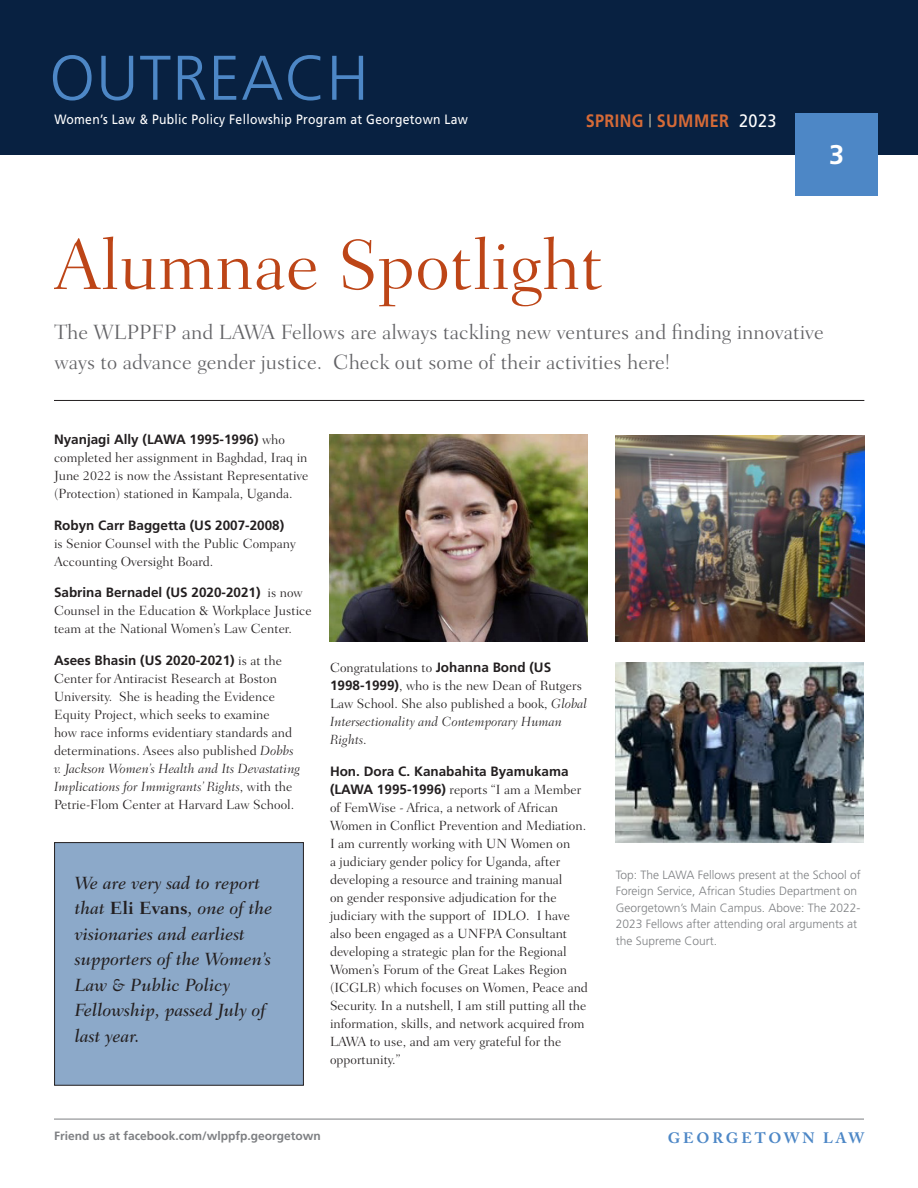
<style>
.page{position:relative;width:918px;height:1188px;background:#fff}
.page>*{position:absolute;margin:0;border:0;box-sizing:border-box;transform-origin:0 0}
.large_title_30{font:300 72px "Fairfield LT Std";color:#bd4517}
.t1{font:300 63px "Frutiger LT Std";letter-spacing:.02em;color:#4d87c6}
.t2{font:700 27px "Frutiger LT Std";color:#fff}
.body_text{font:300 21px/30px "Fairfield LT Std";color:#636366}
.body_text-2{font:italic 500 18px/25.5px "Fairfield LT Std";color:#231f20}
.t3{font:700 18px "Frutiger LT Std";letter-spacing:.025em;color:#d56a37;scale:.9 1}
.t4{font:700 15px "Adobe Caslon Pro";letter-spacing:.19em;color:#4d87c6}
.body_text-3{font:300 13.5px/18px "Fairfield LT Std";color:#231f20}
.t5{font:13.5px "Frutiger LT Std";letter-spacing:.025em;color:#fff;scale:.9 1}
.t6{font:300 12px/16.5px "Frutiger LT Std";color:#7e8083}
.t7{font:700 12px "Frutiger LT Std";color:#7e8083}
.s1{font-weight:400;color:#fff}
.s2{font-family:"Frutiger LT Std";font-weight:700}
.s3{font-style:italic}
.s4{font-weight:700;font-style:normal}
</style>
<div class="page">
<div style="left:0;top:0;width:918px;height:155px;background:#082141"></div>
<div style="left:796px;top:113px;width:82px;height:82px;background:#4d87c6"></div>
<hr style="left:54px;top:1119px;width:810px;height:1px;background:#7e8083">
<div style="left:54px;top:842px;width:250px;height:243px;background:#8ca9c9;border:1px solid #231f20"></div>
<hr style="left:54px;top:400px;width:810px;height:1px;background:#231f20">
<img style="left:330px;top:434px;width:258px;height:208px">
<img style="left:616px;top:436px;width:248px;height:206px">
<img style="left:616px;top:663px;width:248px;height:179px">
<h2 class="t1" style="left:50px;top:42px;width:321px">OUTREACH</h2>
<p class="t5" style="left:54px;top:111px;width:461px">Women’s Law &amp; Public Policy Fellowship Program at Georgetown Law</p>
<h3 class="t3" style="left:586px;top:110px;width:213px">SPRING <sup>|</sup> SUMMER <span class="s1">2023</span></h3>
<p class="large_title_30" style="left:54px;top:224px;width:551px">Alumnae Spotlight</p>
<h3 class="t2" style="left:829px;top:138px;width:17px">3</h3>
<p class="body_text" style="left:54px;top:317px;width:771px">The WLPPFP and LAWA Fellows are always tackling new ventures and finding innovative ways to advance gender justice. Check out some of their activities here!</p>
<p class="body_text-3" style="left:54px;top:431px;width:256px"><span class="s2">Nyanjagi Ally (LAWA 1995-1996)</span> who completed her assignment in Baghdad, Iraq in June 2022 is now the Assistant Representative (Protection) stationed in Kampala, Uganda.</p>
<p class="body_text-3" style="left:54px;top:517px;width:243px"><span class="s2">Robyn Carr Baggetta (US 2007-2008) </span>is Senior Counsel with the Public Company<br>Accounting Oversight Board.</p>
<p class="body_text-3" style="left:54px;top:584px;width:259px"><span class="s2">Sabrina Bernadel (US 2020-2021)</span> is now<br>Counsel in the Education &amp; Workplace Justice team at the National Women’s Law Center.</p>
<p class="body_text-3" style="left:54px;top:652px;width:248px"><span class="s2">Asees Bhasin (US 2020-2021)</span> is at the Center for Antiracist Research at Boston University. She is heading the Evidence Equity Project, which seeks to examine<br>how race informs evidentiary standards and determinations. Asees also published <span class="s3">Dobbs v. Jackson Women’s Health and Its Devastating Implications for Immigrants’ Rights</span>, with the Petrie-Flom Center at Harvard Law School.</p>
<p class="body_text-2" style="left:75px;top:870px;width:199px">We are very sad to report that <span class="s4">Eli Evans</span>, one of the visionaries and earliest supporters of the Women’s<br>Law &amp; Public Policy<br>Fellowship, passed July of last year.</p>
<p class="body_text-3" style="left:330px;top:659px;width:259px">Congratulations to <span class="s2">Johanna Bond (US 1998-1999)</span>, who is the new Dean of Rutgers Law School. She also published a book, <span class="s3">Global Intersectionality and Contemporary Human Rights</span>.</p>
<p class="body_text-3" style="left:330px;top:762px;width:259px"><span class="s2">Hon. Dora C. Kanabahita Byamukama (LAWA 1995-1996)</span> reports “I am a Member of FemWise - Africa, a network of African Women in Conflict Prevention and Mediation.<br>I am currently working with UN Women on<br>a judiciary gender policy for Uganda, after developing a resource and training manual<br>on gender responsive adjudication for the judiciary with the support of IDLO. I have also been engaged as a UNFPA Consultant developing a strategic plan for the Regional Women’s Forum of the Great Lakes Region (ICGLR) which focuses on Women, Peace and Security. In a nutshell, I am still putting all the information, skills, and network acquired from LAWA to use, and am very grateful for the opportunity.”</p>
<p class="t7" style="left:54px;top:1128px;width:268px">Friend us at facebook.com/wlppfp.georgetown</p>
<p class="t6" style="left:616px;top:866px;width:246px">Top: The LAWA Fellows present at the School of Foreign Service, African Studies Department on Georgetown’s Main Campus. Above: The 2022- 2023 Fellows after attending oral arguments at the Supreme Court.</p>
<p class="t4" style="left:668px;top:1129px;width:198px">GEORGETOWN LAW</p>
</div>
